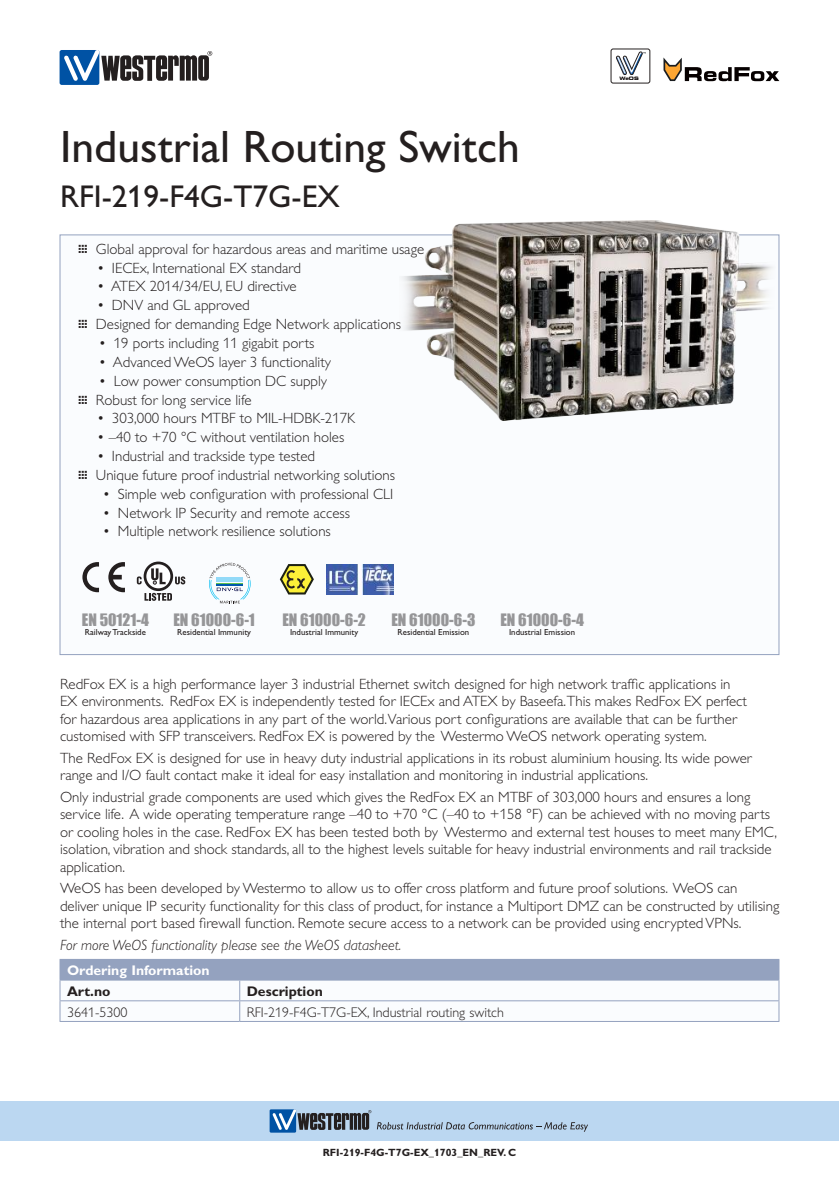
<style>
.page{position:relative;width:839px;height:1186px;background:#fff}
.page>*{position:absolute;margin:0;border:0;box-sizing:border-box;transform-origin:0 0}
.t1{font:45.5px "Gill Alt One Mod";color:#241f1f}
.t2{font:31.5px "Gill Alt One Mod";color:#241f1f}
.t3{font:15.75px "Impact";color:#969698}
.t4{font:300 14.88px/17.5px "Gill Alt One Mod";color:#241f1f}
.t5{font:italic 300 14.88px "Gill Alt One Mod";color:#241f1f}
.t6{font:300 14px "Gill Alt One Mod";color:#241f1f}
.t7{font:700 14px "Gill Alt One Mod";color:#fff}
.t8{font:700 14px "Gill Alt One Mod";color:#241f1f}
.t9{font:700 10.5px "Gill Alt One Mod";color:#241f1f}
.t10{font:8.75px "Gill Alt One Mod";color:#241f1f}
.t11{font:700 expanded 4.55px "Square 721 BT";color:#060000}
.s1{font-weight:400}
</style>
<div class="page">
<div style="left:0;top:1101px;width:838px;height:40px;background:#bbd7f1"></div>
<div style="left:269px;top:1109px;width:27px;height:23px;background:#0052a4"></div>
<svg style="left:272px;top:1109px;width:99px;height:21px"></svg>
<svg style="left:377px;top:1122px;width:211px;height:9px"></svg>
<div style="left:60px;top:50px;width:39px;height:35px;background:#0052a4;border-radius:2px"></div>
<svg style="left:64px;top:50px;width:148px;height:31px"></svg>
<div style="left:60px;top:234px;width:719px;height:421px;background:#fafcfe;border:1px solid #94a2bf"></div>
<div style="left:610px;top:49px;width:40px;height:34px;border:1px solid #241f1f;border-radius:2px"></div>
<svg style="left:615px;top:52px;width:30px;height:23px"></svg>
<svg style="left:663px;top:57px;width:116px;height:24px"></svg>
<hr style="left:60px;top:959px;width:180px;height:1px;background:#94a2bf">
<hr style="left:240px;top:959px;width:539px;height:1px;background:#94a2bf">
<svg style="left:60px;top:960px;width:719px;height:61px"></svg>
<hr style="left:60px;top:1021px;width:180px;height:1px;background:#94a2bf">
<hr style="left:240px;top:1021px;width:539px;height:1px;background:#94a2bf">
<img style="left:399px;top:221px;width:376px;height:199px">
<svg style="left:82px;top:562px;width:17px;height:30px"></svg>
<svg style="left:108px;top:562px;width:17px;height:30px"></svg>
<svg style="left:209px;top:563px;width:41px;height:40px"></svg>
<svg style="left:144px;top:593px;width:28px;height:8px"></svg>
<svg style="left:175px;top:576px;width:10px;height:8px"></svg>
<svg style="left:144px;top:561px;width:29px;height:30px"></svg>
<div style="left:146px;top:564px;width:24px;height:24px;background:#fff;border-radius:50%"></div>
<svg style="left:151px;top:568px;width:15px;height:16px"></svg>
<svg style="left:137px;top:576px;width:5px;height:8px"></svg>
<svg style="left:280px;top:564px;width:34px;height:30px"></svg>
<img style="left:327px;top:564px;width:66px;height:30px">
<h1 class="t1" style="left:60px;top:121px;width:461px">Industrial Routing Switch</h1>
<h2 class="t2" style="left:60px;top:179px;width:281px">RFI-219-F4G-T7G-EX</h2>
<p class="t4" style="left:78px;top:240px;width:348px"><span class="s1">…</span> Global approval for hazardous areas and maritime usage</p>
<p class="t4" style="left:97px;top:259px;width:205px">• IECEx, International EX standard</p>
<p class="t4" style="left:97px;top:278px;width:201px">• ATEX 2014/34/EU, EU directive</p>
<p class="t4" style="left:78px;top:296px;width:324px;line-height:18.9px;text-indent:19px">• DNV and GL approved<br><span class="s1">…</span> Designed for demanding Edge Network applications</p>
<p class="t4" style="left:99px;top:334px;width:217px">• 19 ports including 11 gigabit ports</p>
<p class="t4" style="left:99px;top:353px;width:234px">• Advanced WeOS layer 3 functionality</p>
<p class="t4" style="left:78px;top:371px;width:251px;line-height:18.9px;text-indent:21px">• Low power consumption DC supply <span class="s1">…</span> Robust for long service life</p>
<p class="t4" style="left:97px;top:410px;width:259px">• 303,000 hours MTBF to MIL-HDBK-217K</p>
<p class="t4" style="left:97px;top:428px;width:249px">• –40 to +70 °C without ventilation holes</p>
<p class="t4" style="left:78px;top:447px;width:319px;line-height:18.9px;text-indent:19px">• Industrial and trackside type tested<br><span class="s1">…</span> Unique future proof industrial networking solutions</p>
<p class="t4" style="left:103px;top:485px;width:292px">• Simple web configuration with professional CLI</p>
<p class="t4" style="left:103px;top:504px;width:248px">• Network IP Security and remote access</p>
<p class="t4" style="left:103px;top:523px;width:229px">• Multiple network resilience solutions</p>
<p class="t3" style="left:82px;top:607px;width:69px">EN 50121-4</p>
<p class="t10" style="left:85px;top:627px;width:62px">Railway Trackside</p>
<p class="t3" style="left:173px;top:607px;width:83px">EN 61000-6-1</p>
<p class="t10" style="left:177px;top:627px;width:75px">Residential Immunity</p>
<p class="t3" style="left:282px;top:607px;width:85px">EN 61000-6-2</p>
<p class="t10" style="left:290px;top:627px;width:70px">Industrial Immunity</p>
<p class="t3" style="left:391px;top:607px;width:85px">EN 61000-6-3</p>
<p class="t10" style="left:397px;top:627px;width:73px">Residential Emission</p>
<p class="t3" style="left:500px;top:607px;width:85px">EN 61000-6-4</p>
<p class="t10" style="left:509px;top:627px;width:68px">Industrial Emission</p>
<p class="t11" style="left:619px;top:76px;width:21px">WeOS</p>
<p class="t4" style="left:60px;top:675px;width:688px">RedFox EX is a high performance layer 3 industrial Ethernet switch designed for high network traffic applications in EX environments. RedFox EX is independently tested for IECEx and ATEX by Baseefa.This makes RedFox EX perfect for hazardous area applications in any part of the world.Various port configurations are available that can be further customised with SFP transceivers. RedFox EX is powered by the Westermo WeOS network operating system.</p>
<p class="t4" style="left:60px;top:749px;width:693px">The RedFox EX is designed for use in heavy duty industrial applications in its robust aluminium housing. Its wide power range and I/O fault contact make it ideal for easy installation and monitoring in industrial applications.</p>
<p class="t4" style="left:60px;top:788px;width:718px">Only industrial grade components are used which gives the RedFox EX an MTBF of 303,000 hours and ensures a long service life. A wide operating temperature range –40 to +70 °C (–40 to +158 °F) can be achieved with no moving parts or cooling holes in the case. RedFox EX has been tested both by Westermo and external test houses to meet many EMC, isolation, vibration and shock standards, all to the highest levels suitable for heavy industrial environments and rail trackside application.</p>
<p class="t4" style="left:60px;top:879px;width:720px">WeOS has been developed by Westermo to allow us to offer cross platform and future proof solutions. WeOS can deliver unique IP security functionality for this class of product, for instance a Multiport DMZ can be constructed by utilising the internal port based firewall function. Remote secure access to a network can be provided using encrypted VPNs.</p>
<p class="t5" style="left:60px;top:936px;width:343px">For more WeOS functionality please see the WeOS datasheet.</p>
<p class="t7" style="left:67px;top:962px;width:144px">Ordering Information</p>
<p class="t8" style="left:67px;top:983px;width:45px">Art.no</p>
<p class="t8" style="left:247px;top:983px;width:78px">Description</p>
<p class="t6" style="left:67px;top:1004px;width:62px">3641-5300</p>
<p class="t6" style="left:247px;top:1004px;width:259px">RFI-219-F4G-T7G-EX, Industrial routing switch</p>
<p class="t9" style="left:323px;top:1146px;width:195px">RFI-219-F4G-T7G-EX_1703_EN_REV. C</p>
</div>
